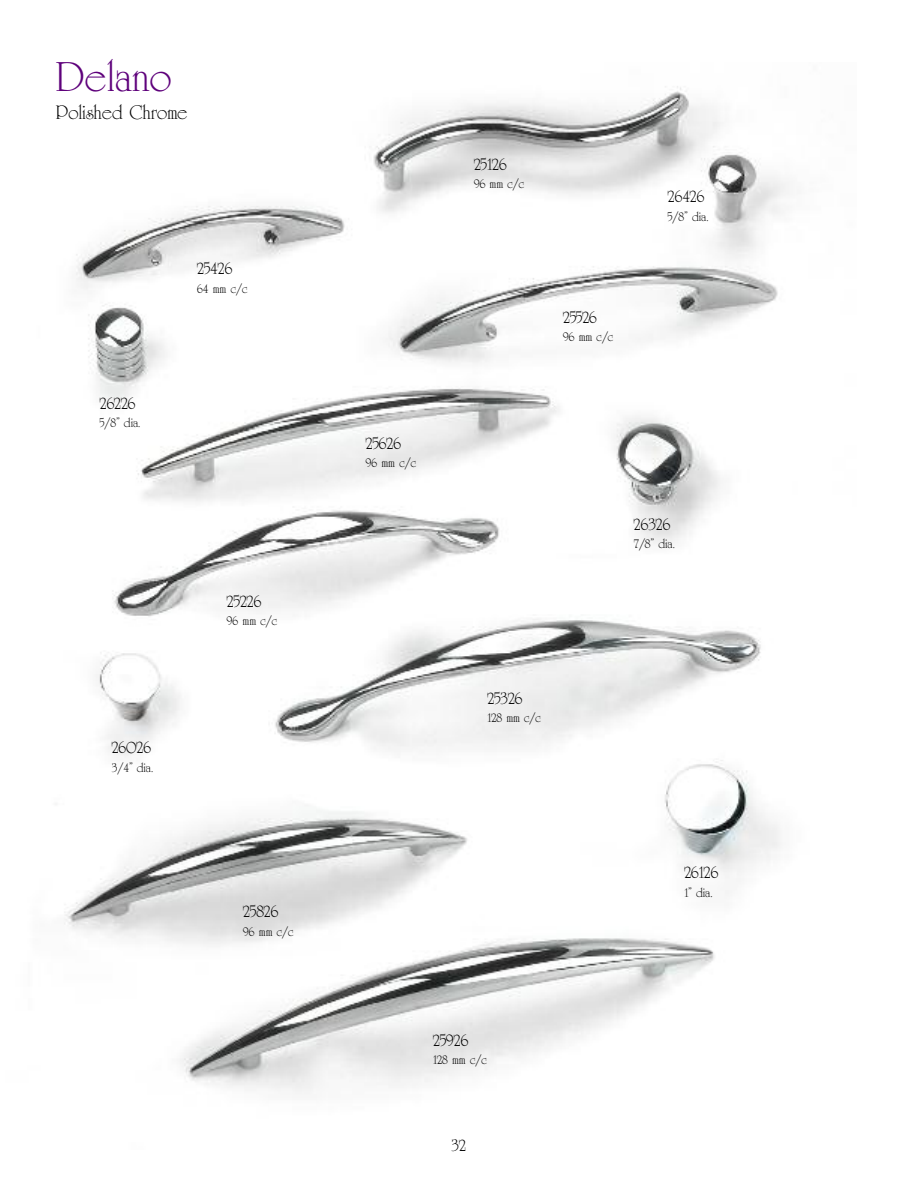
<style>
.page{position:relative;width:918px;height:1188px;background:#fff}
.page>*{position:absolute;margin:0;border:0;box-sizing:border-box;transform-origin:0 0}
.t1{font:45px "University Roman";color:#5e007b}
.t2{font:21px "University Roman";color:#000}
.t3{font:18px "University Roman";color:#000}
.t4{font:13.5px "University Roman";color:#000}
</style>
<div class="page">
<img style="left:64px;top:86px;width:725px;height:1008px">
<h1 class="t1" style="left:56px;top:49px;width:117px">Delano</h1>
<h2 class="t2" style="left:56px;top:100px;width:133px">Polished Chrome</h2>
<h3 class="t3" style="left:100px;top:392px;width:37px">26226</h3>
<p class="t4" style="left:100px;top:415px;width:42px">5/8” dia.</p>
<h3 class="t3" style="left:197px;top:258px;width:37px">25426</h3>
<p class="t4" style="left:197px;top:280px;width:52px">64 mm c/c</p>
<h3 class="t3" style="left:112px;top:737px;width:41px">26026</h3>
<p class="t4" style="left:112px;top:759px;width:43px">3/4” dia.</p>
<h3 class="t3" style="left:227px;top:590px;width:36px">25226</h3>
<p class="t4" style="left:227px;top:613px;width:52px">96 mm c/c</p>
<h3 class="t3" style="left:243px;top:901px;width:37px">25826</h3>
<p class="t4" style="left:243px;top:923px;width:52px">96 mm c/c</p>
<h3 class="t3" style="left:366px;top:432px;width:37px">25626</h3>
<p class="t4" style="left:366px;top:455px;width:52px">96 mm c/c</p>
<h3 class="t3" style="left:474px;top:153px;width:34px">25126</h3>
<p class="t4" style="left:474px;top:175px;width:52px">96 mm c/c</p>
<h3 class="t3" style="left:563px;top:306px;width:35px">25526</h3>
<p class="t4" style="left:563px;top:329px;width:52px">96 mm c/c</p>
<h3 class="t3" style="left:668px;top:185px;width:38px">26426</h3>
<p class="t4" style="left:668px;top:208px;width:42px">5/8” dia.</p>
<h3 class="t3" style="left:488px;top:687px;width:37px">25326</h3>
<p class="t4" style="left:488px;top:710px;width:55px">128 mm c/c</p>
<h3 class="t3" style="left:634px;top:513px;width:38px">26326</h3>
<p class="t4" style="left:634px;top:536px;width:42px">7/8” dia.</p>
<h3 class="t3" style="left:433px;top:1029px;width:37px">25926</h3>
<p class="t4" style="left:433px;top:1052px;width:55px">128 mm c/c</p>
<h3 class="t3" style="left:452px;top:1134px;width:16px">32</h3>
<h3 class="t3" style="left:684px;top:862px;width:35px">26126</h3>
<p class="t4" style="left:684px;top:884px;width:30px">1” dia.</p>
</div>
